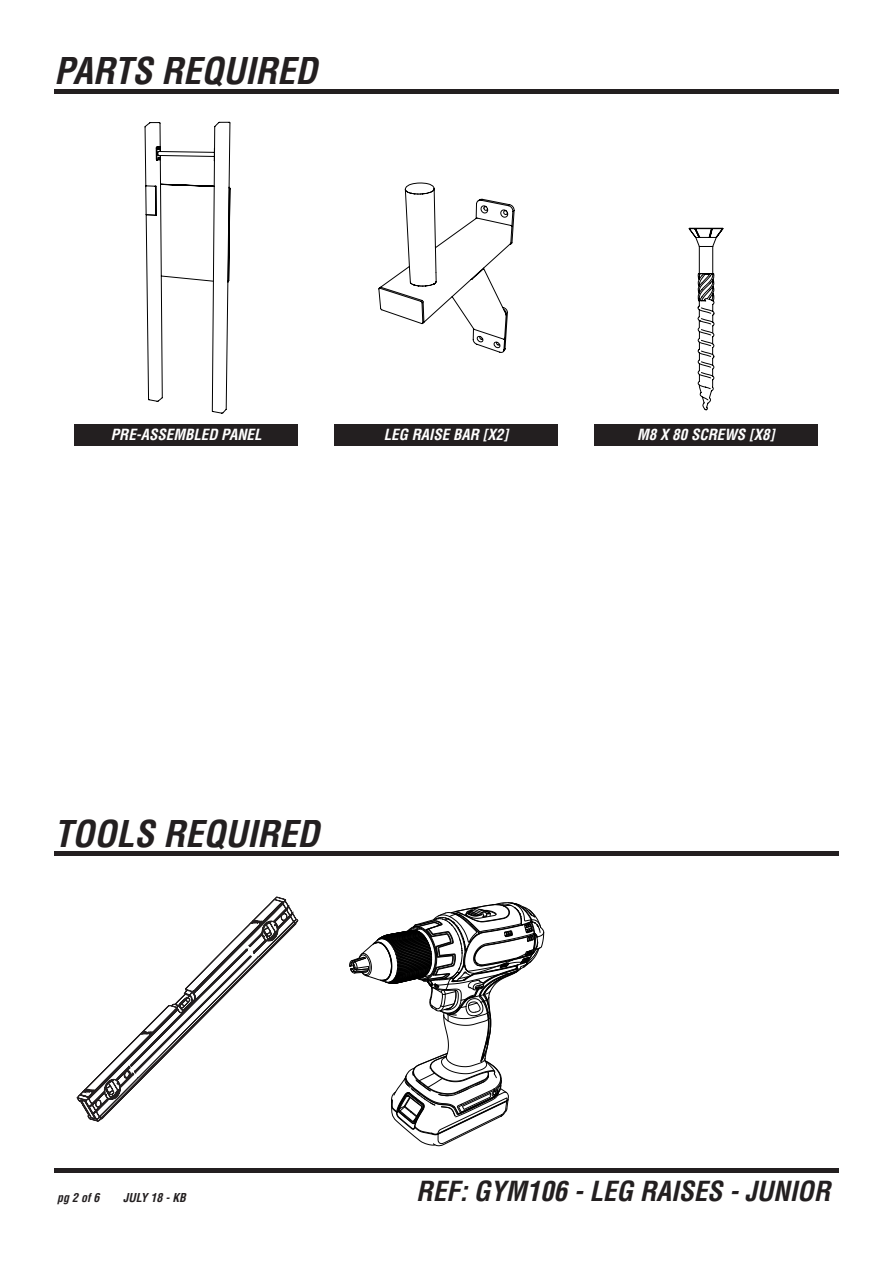
<style>
.page{position:relative;width:893px;height:1263px;background:#fff}
.page>*{position:absolute;margin:0;border:0;box-sizing:border-box;transform-origin:0 0}
.t1{font:italic 700 condensed 36px "Helvetica LT Std";color:#231f20}
.t2{font:italic 700 condensed 27px "Helvetica LT Std";color:#231f20}
.t3{font:italic 700 condensed 15px "Helvetica LT Std";color:#fff}
.t4{font:italic 700 condensed 12px "Helvetica LT Std";color:#231f20}
</style>
<div class="page">
<div style="left:54px;top:1168px;width:785px;height:5px;background:#231f20"></div>
<div style="left:54px;top:89px;width:785px;height:5px;background:#231f20"></div>
<hr style="left:54px;top:851px;width:785px;height:4px;background:#231f20">
<svg style="left:350px;top:902px;width:194px;height:244px"></svg>
<svg style="left:76px;top:897px;width:222px;height:224px"></svg>
<svg style="left:378px;top:182px;width:137px;height:171px"></svg>
<svg style="left:144px;top:122px;width:87px;height:292px"></svg>
<svg style="left:688px;top:227px;width:36px;height:184px"></svg>
<div style="left:334px;top:424px;width:224px;height:22px;background:#231f20"></div>
<div style="left:75px;top:424px;width:223px;height:22px;background:#231f20"></div>
<div style="left:594px;top:424px;width:224px;height:22px;background:#231f20"></div>
<h1 class="t1" style="left:54px;top:57px;width:265px">PARTS REQUIRED</h1>
<p class="t3" style="left:111px;top:429px;width:152px">PRE-ASSEMBLED PANEL</p>
<p class="t3" style="left:384px;top:429px;width:126px">LEG RAISE BAR [X2]</p>
<p class="t3" style="left:637px;top:429px;width:139px">M8 X 80 SCREWS [X8]</p>
<h1 class="t1" style="left:54px;top:819px;width:266px">TOOLS REQUIRED</h1>
<p class="t4" style="left:57px;top:1193px;width:44px">pg 2 of 6</p>
<p class="t4" style="left:123px;top:1191px;width:64px">JULY 18 - KB</p>
<h2 class="t2" style="left:416px;top:1175px;width:416px">REF: GYM106 - LEG RAISES - JUNIOR</h2>
</div>
